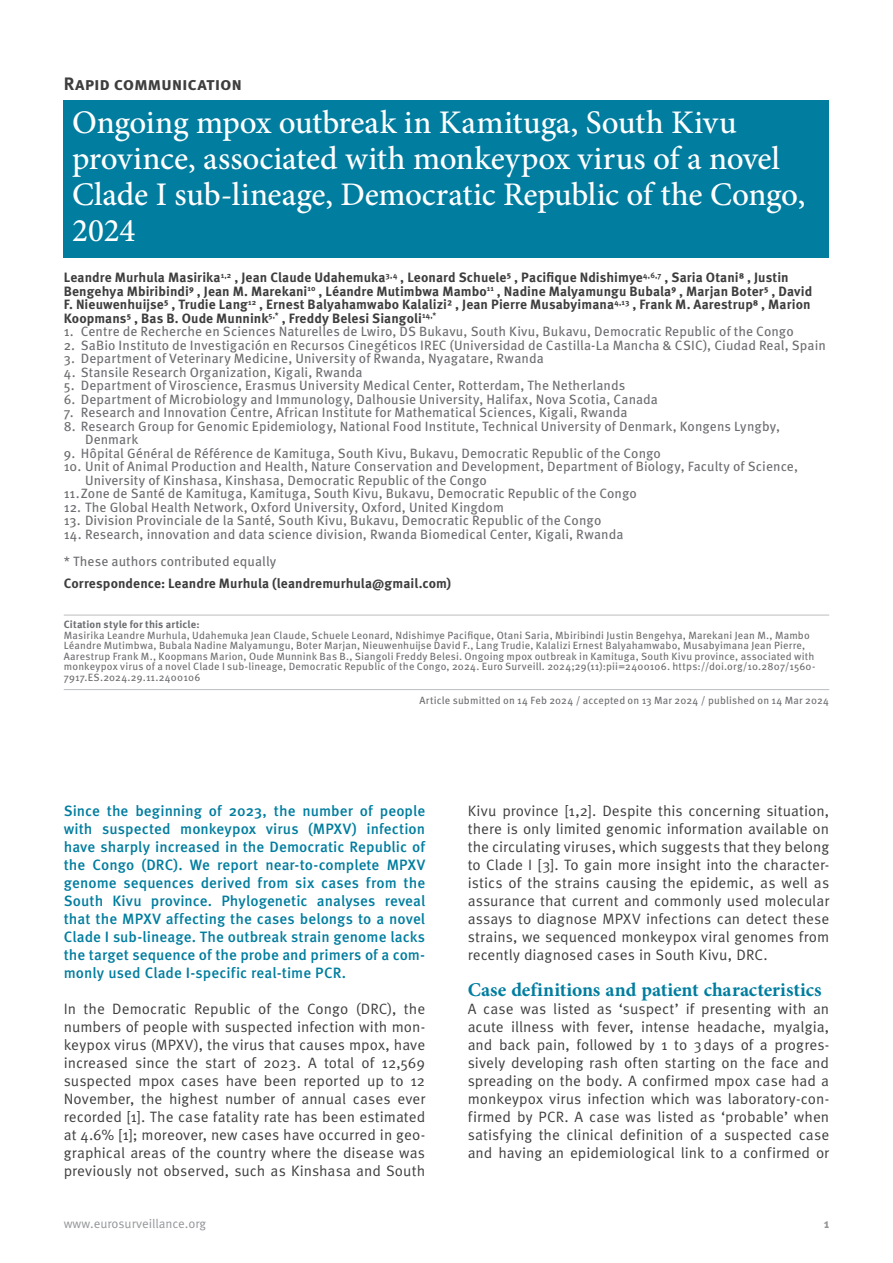
<style>
.page{position:relative;width:893px;height:1263px;background:#fff}
.page>*{position:absolute;margin:0;border:0;box-sizing:border-box;transform-origin:0 0}
.t1{font:500 33px/36px "Minion Pro";letter-spacing:-.005em;color:#fff}
.t2{font:700 19.5px "Minion Pro";letter-spacing:-.005em;color:#007d9f}
.t3{font:700 18px "Meta Pro";letter-spacing:-.015em;color:#3e3e3f}
.t4{font:15px/18px "Meta Pro";letter-spacing:.005em;color:#3e3e3f;text-align:justify}
.t5{font:500 15px/18px "Meta Pro";letter-spacing:.005em;color:#007d9f;text-align:justify}
.t6{font:13.5px/13.5px "Meta Pro";letter-spacing:.01em;color:#6c6d70}
.t7{font:700 13.5px/13.5px "Meta Pro";letter-spacing:.005em;color:#3e3e3f}
.t8{font:12.75px "Meta Pro";color:#939598}
.t9{font:700 12.75px "Meta Pro";color:#939598}
.t10{font:10.5px/10.5px "Meta Pro";letter-spacing:.015em;color:#6c6d70}
.t11{font:700 10.5px "Meta Pro";letter-spacing:.015em;color:#6c6d70}
</style>
<div class="page">
<hr style="left:64px;top:615px;width:765px;height:1px;background:#bcbdc0">
<hr style="left:64px;top:689px;width:765px;height:1px;background:#bcbdc0">
<div style="left:64px;top:100px;width:765px;height:158px;background:#007d9f"></div>
<h3 class="t3" style="left:64px;top:72px;width:180px">Rapid communication</h3>
<h1 class="t1" style="left:72px;top:104px;width:735px">Ongoing mpox outbreak in Kamituga, South Kivu province, associated with monkeypox virus of a novel Clade I sub-lineage, Democratic Republic of the Congo, 2024</h1>
<p class="t7" style="left:64px;top:271px;width:750px">Leandre Murhula Masirika<sup>1,2</sup> , Jean Claude Udahemuka<sup>3,4</sup> , Leonard Schuele⁵ , Pacifique Ndishimye<sup>4,6,7</sup> , Saria Otani⁸ , Justin Bengehya Mbiribindi⁹ , Jean M. Marekani<sup>10</sup> , Léandre Mutimbwa Mambo<sup>11</sup> , Nadine Malyamungu Bubala⁹ , Marjan Boter⁵ , David F. Nieuwenhuijse⁵ , Trudie Lang<sup>12</sup> , Ernest Balyahamwabo Kalalizi² , Jean Pierre Musabyimana<sup>4,13</sup> , Frank M. Aarestrup⁸ , Marion Koopmans⁵ , Bas B. Oude Munnink<sup>5,*</sup> , Freddy Belesi Siangoli<sup>14,*</sup></p>
<p class="t6" style="left:64px;top:325px;width:731px">1. Centre de Recherche en Sciences Naturelles de Lwiro, DS Bukavu, South Kivu, Bukavu, Democratic Republic of the Congo</p>
<p class="t6" style="left:64px;top:339px;width:764px">2. SaBio Instituto de Investigación en Recursos Cinegéticos IREC (Universidad de Castilla-La Mancha &amp; CSIC), Ciudad Real, Spain</p>
<p class="t6" style="left:64px;top:352px;width:481px">3. Department of Veterinary Medicine, University of Rwanda, Nyagatare, Rwanda</p>
<p class="t6" style="left:64px;top:366px;width:300px">4. Stansile Research Organization, Kigali, Rwanda</p>
<p class="t6" style="left:64px;top:379px;width:563px">5. Department of Viroscience, Erasmus University Medical Center, Rotterdam, The Netherlands</p>
<p class="t6" style="left:64px;top:393px;width:596px">6. Department of Microbiology and Immunology, Dalhousie University, Halifax, Nova Scotia, Canada</p>
<p class="t6" style="left:64px;top:406px;width:565px">7. Research and Innovation Centre, African Institute for Mathematical Sciences, Kigali, Rwanda</p>
<p class="t6" style="left:85px;top:420px;width:696px;text-indent:-21px">8. Research Group for Genomic Epidemiology, National Food Institute, Technical University of Denmark, Kongens Lyngby,<br>Denmark</p>
<p class="t6" style="left:64px;top:447px;width:599px">9. Hôpital Général de Référence de Kamituga, South Kivu, Bukavu, Democratic Republic of the Congo</p>
<p class="t6" style="left:64px;top:460px;width:736px">10. Unit of Animal Production and Health, Nature Conservation and Development, Department of Biology, Faculty of Science,</p>
<p class="t6" style="left:85px;top:474px;width:403px">University of Kinshasa, Kinshasa, Democratic Republic of the Congo</p>
<p class="t6" style="left:64px;top:487px;width:575px">11.Zone de Santé de Kamituga, Kamituga, South Kivu, Bukavu, Democratic Republic of the Congo</p>
<p class="t6" style="left:64px;top:501px;width:442px">12. The Global Health Network, Oxford University, Oxford, United Kingdom</p>
<p class="t6" style="left:64px;top:514px;width:539px">13. Division Provinciale de la Santé, South Kivu, Bukavu, Democratic Republic of the Congo</p>
<p class="t6" style="left:64px;top:521px;width:561px;line-height:27px">14. Research, innovation and data science division, Rwanda Biomedical Center, Kigali, Rwanda * These authors contributed equally</p>
<p class="t7" style="left:64px;top:577px;width:389px">Correspondence: Leandre Murhula (leandremurhula@gmail.com)</p>
<p class="t11" style="left:64px;top:618px;width:137px">Citation style for this article:</p>
<p class="t10" style="left:64px;top:630px;width:753px">Masirika Leandre Murhula, Udahemuka Jean Claude, Schuele Leonard, Ndishimye Pacifique, Otani Saria, Mbiribindi Justin Bengehya, Marekani Jean M., Mambo Léandre Mutimbwa, Bubala Nadine Malyamungu, Boter Marjan, Nieuwenhuijse David F., Lang Trudie, Kalalizi Ernest Balyahamwabo, Musabyimana Jean Pierre, Aarestrup Frank M., Koopmans Marion, Oude Munnink Bas B., Siangoli Freddy Belesi. Ongoing mpox outbreak in Kamituga, South Kivu province, associated with monkeypox virus of a novel Clade I sub-lineage, Democratic Republic of the Congo, 2024. Euro Surveill. 2024;29(11):pii=2400106. https://doi.org/10.2807/1560- 7917.ES.2024.29.11.2400106</p>
<p class="t10" style="left:420px;top:695px;width:411px">Article submitted on 14 Feb 2024 / accepted on 13 Mar 2024 / published on 14 Mar 2024</p>
<p class="t5" style="left:64px;top:802px;width:363px">Since the beginning of 2023, the number of people with suspected monkeypox virus (MPXV) infection have sharply increased in the Democratic Republic of the Congo (DRC). We report near-to-complete MPXV genome sequences derived from six cases from the South Kivu province. Phylogenetic analyses reveal that the MPXV affecting the cases belongs to a novel Clade I sub-lineage. The outbreak strain genome lacks the target sequence of the probe and primers of a com&shy;monly used Clade I-specific real-time PCR.</p>
<p class="t4" style="left:64px;top:1000px;width:363px">In the Democratic Republic of the Congo (DRC), the numbers of people with suspected infection with mon&shy;keypox virus (MPXV), the virus that causes mpox, have increased since the start of 2023. A total of 12,569 suspected mpox cases have been reported up to 12<br>November, the highest number of annual cases ever recorded [1]. The case fatality rate has been estimated at 4.6% [1]; moreover, new cases have occurred in geo&shy;graphical areas of the country where the disease was previously not observed, such as Kinshasa and South</p>
<p class="t4" style="left:468px;top:802px;width:363px">Kivu province [1,2]. Despite this concerning situation, there is only limited genomic information available on the circulating viruses, which suggests that they belong to Clade I [3]. To gain more insight into the character&shy;istics of the strains causing the epidemic, as well as assurance that current and commonly used molecular assays to diagnose MPXV infections can detect these strains, we sequenced monkeypox viral genomes from recently diagnosed cases in South Kivu, DRC.</p>
<h2 class="t2" style="left:468px;top:976px;width:355px">Case definitions and patient characteristics</h2>
<p class="t4" style="left:468px;top:1000px;width:363px">A case was listed as ‘suspect’ if presenting with an acute illness with fever, intense headache, myalgia, and back pain, followed by 1 to 3days of a progres&shy;sively developing rash often starting on the face and spreading on the body. A confirmed mpox case had a monkeypox virus infection which was laboratory-con&shy;firmed by PCR. A case was listed as ‘probable’ when satisfying the clinical definition of a suspected case and having an epidemiological link to a confirmed or</p>
<p class="t8" style="left:64px;top:1215px;width:144px">www.eurosurveillance.org</p>
<p class="t9" style="left:824px;top:1215px;width:7px">1</p>
</div>
